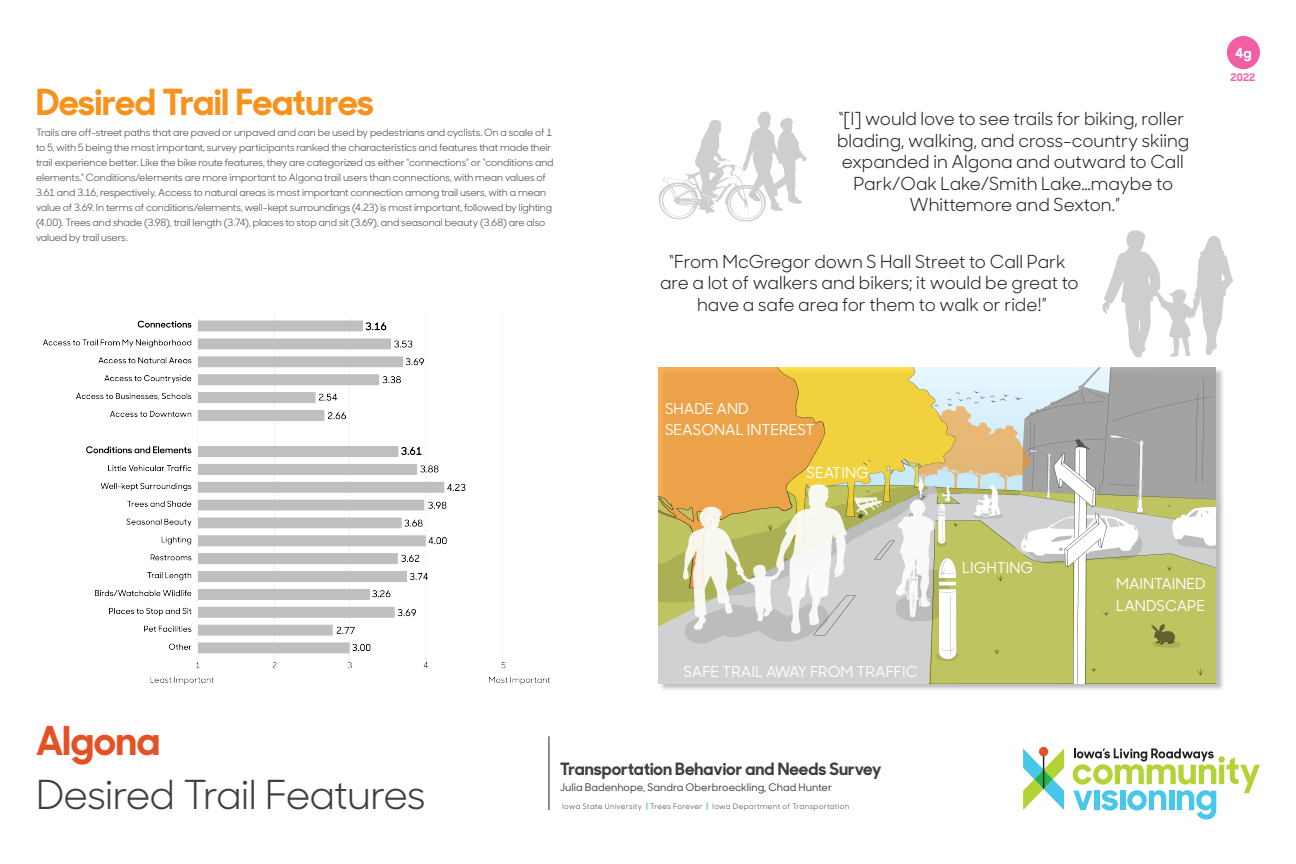
<style>
.page{position:relative;width:1296px;height:864px;background:#fff}
.page>*{position:absolute;margin:0;border:0;box-sizing:border-box;transform-origin:0 0}
.Sharp_Sans_No1__sub{font:40px "Sharp Sans No 1";letter-spacing:-.02em;color:#3e3e3f}
.t1{font:700 39.85px "Sharp Sans No 1";letter-spacing:-.005em;color:#e65025}
.Survey_Big_Heading{font:700 36px "Sharp Sans No 1";letter-spacing:-.015em;color:#f7931d}
.Sponsors{font:18px/21.6px "Sharp Sans No 1";color:#231f20;text-align:center}
.t2{font:700 17px "Sharp Sans No 1";color:#3e3e3f}
.Sponsors-2{font:500 15px/21.6px "Sharp Sans No 1";color:#fff}
.t3{font:700 14px "Sharp Sans No 1";color:#fff}
.t4{font:500 10.5px "Sharp Sans No 1";color:#3e3e3f}
.t5{font:700 10.5px "Sharp Sans No 1";color:#f05ea3}
.Body_Text{font:10px/15px "Sharp Sans No 1";letter-spacing:-.01em;color:#3e3e3f}
.t6{font:7.5px "Sharp Sans No 1";letter-spacing:.05em;color:#3e3e3f}
.s1{font-weight:700;color:#47c7ea}
</style>
<div class="page">
<div style="left:659px;top:368px;width:566px;height:324px;background:#231f20;opacity:.3"></div>
<img style="left:658px;top:367px;width:558px;height:316px">
<hr style="left:549px;top:736px;width:1px;height:74px;background:#231f20">
<div style="left:1227px;top:36px;width:33px;height:33px;background:#f05ea3;border-radius:50%"></div>
<svg style="left:1073px;top:748px;width:187px;height:72px"></svg>
<svg style="left:1023px;top:747px;width:41px;height:63px"></svg>
<img style="left:43px;top:315px;width:507px;height:370px">
<svg style="left:1102px;top:230px;width:131px;height:127px"></svg>
<svg style="left:658px;top:111px;width:149px;height:111px"></svg>
<p class="Survey_Big_Heading" style="left:36px;top:72px;width:340px">Desired Trail Features</p>
<p class="Body_Text" style="left:36px;top:124px;width:519px">Trails are off-street paths that are paved or unpaved and can be used by pedestrians and cyclists. On a scale of 1 to 5, with 5 being the most important, survey participants ranked the characteristics and features that made their trail experience better. Like the bike route features, they are categorized as either “connections” or “conditions and elements.” Conditions/elements are more important to Algona trail users than connections, with mean values of 3.61 and 3.16, respectively. Access to natural areas is most important connection among trail users, with a mean value of 3.69. In terms of conditions/elements, well-kept surroundings (4.23) is most important, followed by lighting (4.00). Trees and shade (3.98), trail length (3.74), places to stop and sit (3.69), and seasonal beauty (3.68) are also valued by trail users.</p>
<p class="Sponsors" style="left:837px;top:106px;width:354px">“[I] would love to see trails for biking, roller blading, walking, and cross-country skiing expanded in Algona and outward to Call Park/Oak Lake/Smith Lake…maybe to Whittemore and Sexton.”</p>
<p class="Sponsors" style="left:660px;top:249px;width:420px">“From McGregor down S Hall Street to Call Park are a lot of walkers and bikers; it would be great to have a safe area for them to walk or ride!”</p>
<h3 class="t3" style="left:1235px;top:41px;width:18px">4g</h3>
<p class="t5" style="left:1231px;top:69px;width:26px">2022</p>
<h2 class="t1" style="left:36px;top:708px;width:126px">Algona</h2>
<p class="Sharp_Sans_No1__sub" style="left:36px;top:763px;width:391px">Desired Trail Features</p>
<p class="Sponsors-2" style="left:665px;top:397px;width:85px">SHADE AND</p>
<p class="Sponsors-2" style="left:665px;top:418px;width:151px">SEASONAL INTEREST</p>
<p class="Sponsors-2" style="left:807px;top:462px;width:64px">SEATING</p>
<p class="Sponsors-2" style="left:684px;top:660px;width:235px">SAFE TRAIL AWAY FROM TRAFFIC</p>
<h3 class="t2" style="left:560px;top:755px;width:323px">Transportation Behavior and Needs Survey</h3>
<p class="t4" style="left:560px;top:780px;width:273px">Julia Badenhope, Sandra Oberbroeckling, Chad Hunter</p>
<p class="t6" style="left:562px;top:800px;width:289px">Iowa State University <span class="s1">|</span> Trees Forever <span class="s1">|</span> Iowa Department of Transportation</p>
<p class="Sponsors-2" style="left:962px;top:556px;width:73px">LIGHTING</p>
<p class="Sponsors-2" style="left:1116px;top:572px;width:91px">MAINTAINED<br>LANDSCAPE</p>
</div>
